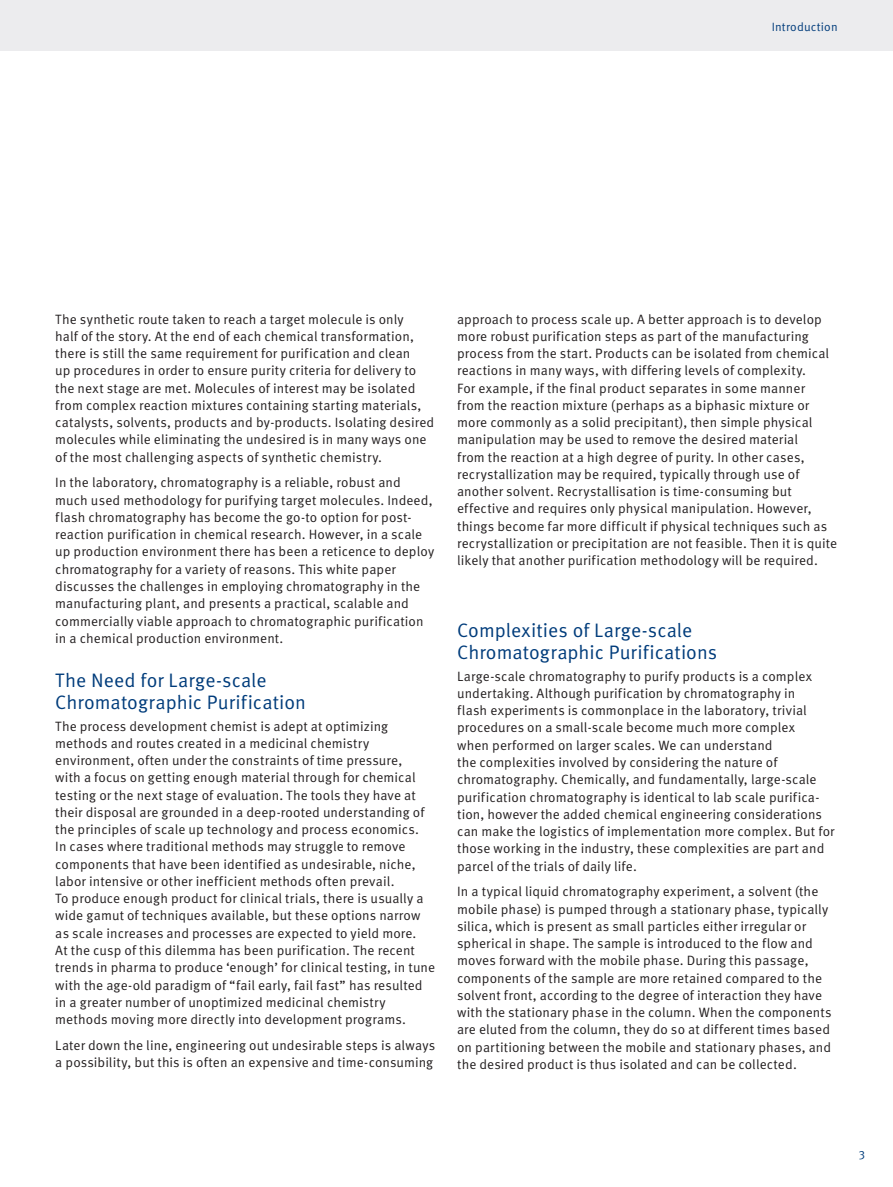
<style>
.page{position:relative;width:893px;height:1187px;background:#fff}
.page>*{position:absolute;margin:0;border:0;box-sizing:border-box;transform-origin:0 0}
.Heading_2{font:19.5px/22.5px "Meta OT Norm";letter-spacing:.005em;color:#013c7b}
.Body{font:13.5px/17.2px "Meta OT Norm";letter-spacing:.005em;color:#231f20}
.t1{font:12px "Meta OT Norm";letter-spacing:.015em;color:#013c7b}
</style>
<div class="page">
<div style="left:0;top:0;width:893px;height:51px;background:#ececee"></div>
<p class="t1" style="left:772px;top:20px;width:67px">Introduction</p>
<p class="Body" style="left:55px;top:310px;width:380px">The synthetic route taken to reach a target molecule is only<br>half of the story. At the end of each chemical transformation, there is still the same requirement for purification and clean<br>up procedures in order to ensure purity criteria for delivery to the next stage are met. Molecules of interest may be isolated from complex reaction mixtures containing starting materials, catalysts, solvents, products and by-products. Isolating desired molecules while eliminating the undesired is in many ways one of the most challenging aspects of synthetic chemistry.</p>
<p class="Body" style="left:55px;top:474px;width:380px">In the laboratory, chromatography is a reliable, robust and much used methodology for purifying target molecules. Indeed, flash chromatography has become the go-to option for post&shy;reaction purification in chemical research. However, in a scale up production environment there has been a reticence to deploy chromatography for a variety of reasons. This white paper discusses the challenges in employing chromatography in the manufacturing plant, and presents a practical, scalable and commercially viable approach to chromatographic purification in a chemical production environment.</p>
<p class="Heading_2" style="left:55px;top:669px;width:252px">The Need for Large-scale<br>Chromatographic Purification</p>
<p class="Body" style="left:55px;top:717px;width:381px">The process development chemist is adept at optimizing methods and routes created in a medicinal chemistry environment, often under the constraints of time pressure,<br>with a focus on getting enough material through for chemical testing or the next stage of evaluation. The tools they have at their disposal are grounded in a deep-rooted understanding of the principles of scale up technology and process economics.<br>In cases where traditional methods may struggle to remove components that have been identified as undesirable, niche, labor intensive or other inefficient methods often prevail.<br>To produce enough product for clinical trials, there is usually a wide gamut of techniques available, but these options narrow as scale increases and processes are expected to yield more.<br>At the cusp of this dilemma has been purification. The recent trends in pharma to produce ‘enough’ for clinical testing, in tune with the age-old paradigm of “fail early, fail fast” has resulted in a greater number of unoptimized medicinal chemistry methods moving more directly into development programs.</p>
<p class="Body" style="left:55px;top:1036px;width:381px">Later down the line, engineering out undesirable steps is always a possibility, but this is often an expensive and time-consuming</p>
<p class="Body" style="left:457px;top:310px;width:382px">approach to process scale up. A better approach is to develop more robust purification steps as part of the manufacturing process from the start. Products can be isolated from chemical reactions in many ways, with differing levels of complexity.<br>For example, if the final product separates in some manner<br>from the reaction mixture (perhaps as a biphasic mixture or more commonly as a solid precipitant), then simple physical manipulation may be used to remove the desired material<br>from the reaction at a high degree of purity. In other cases, recrystallization may be required, typically through use of another solvent. Recrystallisation is time-consuming but effective and requires only physical manipulation. However, things become far more difficult if physical techniques such as recrystallization or precipitation are not feasible. Then it is quite likely that another purification methodology will be required.</p>
<p class="Heading_2" style="left:457px;top:619px;width:262px">Complexities of Large-scale<br>Chromatographic Purifications</p>
<p class="Body" style="left:457px;top:667px;width:379px">Large-scale chromatography to purify products is a complex undertaking. Although purification by chromatography in<br>flash experiments is commonplace in the laboratory, trivial procedures on a small-scale become much more complex<br>when performed on larger scales. We can understand<br>the complexities involved by considering the nature of chromatography. Chemically, and fundamentally, large-scale purification chromatography is identical to lab scale purifica&shy;tion, however the added chemical engineering considerations can make the logistics of implementation more complex. But for those working in the industry, these complexities are part and parcel of the trials of daily life.</p>
<p class="Body" style="left:457px;top:883px;width:376px">In a typical liquid chromatography experiment, a solvent (the mobile phase) is pumped through a stationary phase, typically silica, which is present as small particles either irregular or spherical in shape. The sample is introduced to the flow and moves forward with the mobile phase. During this passage, components of the sample are more retained compared to the solvent front, according to the degree of interaction they have with the stationary phase in the column. When the components are eluted from the column, they do so at different times based on partitioning between the mobile and stationary phases, and the desired product is thus isolated and can be collected.</p>
<p class="t1" style="left:859px;top:1148px;width:8px">3</p>
</div>
